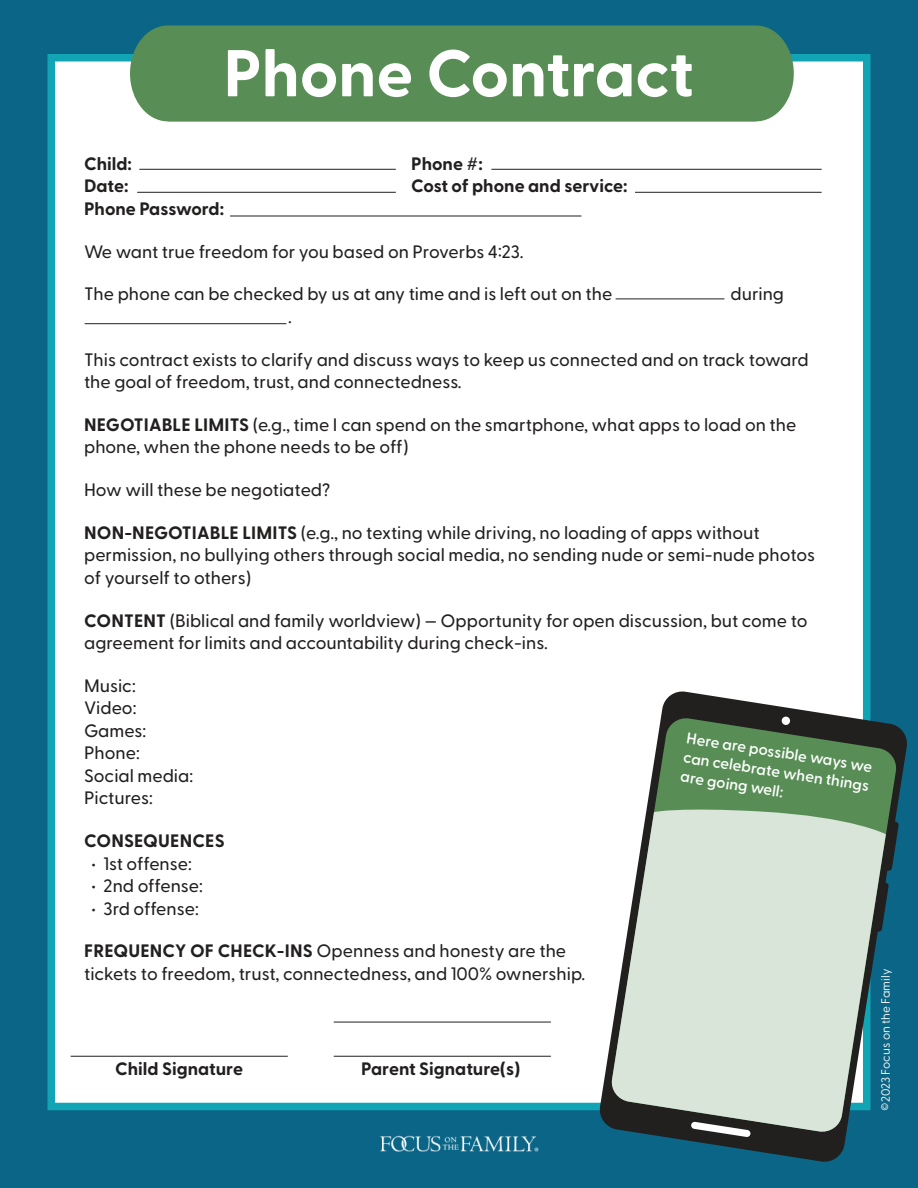
<style>
.page{position:relative;width:918px;height:1188px;background:#0a6586}
.page>*{position:absolute;margin:0;border:0;box-sizing:border-box;transform-origin:0 0}
.t1{font:700 66px "Greycliff CF";color:#fff}
.t2{font:500 18px/22.5px "Greycliff CF";color:#221f1f}
.t3{font:700 18px "Greycliff CF";color:#221f1f}
.t4{font:600 15.6px/19.5px "Greycliff CF";color:#fff;text-align:justify}
.t5{font:12px "Greycliff CF";color:#fff}
.s1{font-weight:700}
</style>
<div class="page">
<div style="left:47px;top:54px;width:824px;height:1057px;background:#fff"></div>
<div style="left:130px;top:26px;width:664px;height:96px;background:#588e56"></div>
<hr style="left:71px;top:1056px;width:217px;height:1px;background:#221f1f">
<hr style="left:334px;top:1056px;width:217px;height:1px;background:#221f1f">
<hr style="left:334px;top:1022px;width:217px;height:1px;background:#221f1f">
<hr style="left:137px;top:192px;width:259px;height:1px;background:#221f1f">
<hr style="left:139px;top:169px;width:257px;height:1px;background:#221f1f">
<hr style="left:491px;top:169px;width:331px;height:1px;background:#221f1f">
<hr style="left:635px;top:192px;width:187px;height:1px;background:#221f1f">
<hr style="left:616px;top:299px;width:108px;height:1px;background:#221f1f">
<hr style="left:85px;top:323px;width:201px;height:1px;background:#221f1f">
<hr style="left:230px;top:216px;width:351px;height:1px;background:#221f1f">
<svg style="left:598px;top:690px;width:309px;height:472px"></svg>
<svg style="left:611px;top:717px;width:287px;height:416px;background:#5d8669"></svg>
<svg style="left:610px;top:807px;width:276px;height:326px;background:#c0cfc7"></svg>
<div style="left:782px;top:717px;width:8px;height:8px;background:#fff;border-radius:50%"></div>
<svg style="left:691px;top:1122px;width:60px;height:15px"></svg>
<svg style="left:885px;top:821px;width:14px;height:50px"></svg>
<svg style="left:875px;top:882px;width:14px;height:50px"></svg>
<img style="left:380px;top:1135px;width:159px;height:17px">
<h1 class="t1" style="left:223px;top:44px;width:472px">Phone Contract</h1>
<p class="t3" style="left:84px;top:156px;width:49px">Child:</p>
<p class="t3" style="left:411px;top:156px;width:73px">Phone #:</p>
<p class="t3" style="left:84px;top:178px;width:46px">Date:</p>
<p class="t3" style="left:411px;top:178px;width:218px">Cost of phone and service:</p>
<p class="t3" style="left:84px;top:201px;width:142px">Phone Password:</p>
<p class="t2" style="left:84px;top:241px;width:441px">We want true freedom for you based on Proverbs 4:23.</p>
<p class="t2" style="left:84px;top:284px;width:530px">The phone can be checked by us at any time and is left out on the</p>
<p class="t2" style="left:731px;top:284px;width:55px">during</p>
<p class="t2" style="left:288px;top:306px;width:5px">.</p>
<p class="t2" style="left:84px;top:349px;width:726px">This contract exists to clarify and discuss ways to keep us connected and on track toward the goal of freedom, trust, and connectedness.</p>
<p class="t2" style="left:84px;top:414px;width:714px"><span class="s1">NEGOTIABLE LIMITS</span> (e.g., time I can spend on the smartphone, what apps to load on the phone, when the phone needs to be off)</p>
<p class="t2" style="left:84px;top:480px;width:248px">How will these be negotiated?</p>
<p class="t2" style="left:84px;top:522px;width:732px"><span class="s1">NON-NEGOTIABLE LIMITS</span> (e.g., no texting while driving, no loading of apps without permission, no bullying others through social media, no sending nude or semi-nude photos of yourself to others)</p>
<p class="t2" style="left:84px;top:610px;width:725px"><span class="s1">CONTENT</span> (Biblical and family worldview) — Opportunity for open discussion, but come to agreement for limits and accountability during check-ins.</p>
<p class="t2" style="left:84px;top:675px;width:111px">Music:<br>Video:<br>Games:<br>Phone:<br>Social media:<br>Pictures:</p>
<p class="t3" style="left:84px;top:833px;width:142px">CONSEQUENCES</p>
<p class="t2" style="left:91px;top:853px;width:102px">• 1st offense:</p>
<p class="t2" style="left:91px;top:876px;width:113px">• 2nd offense:</p>
<p class="t2" style="left:91px;top:898px;width:109px">• 3rd offense:</p>
<p class="t2" style="left:84px;top:941px;width:503px"><span class="s1">FREQUENCY OF CHECK-INS</span> Openness and honesty are the tickets to freedom, trust, connectedness, and 100% ownership.</p>
<p class="t4" style="left:688px;top:729px;width:189px;rotate:9deg">Here are possible ways we can celebrate when things are going well:</p>
<p class="t3" style="left:115px;top:1061px;width:129px">Child Signature</p>
<p class="t3" style="left:361px;top:1061px;width:161px">Parent Signature(s)</p>
<p class="t5" style="left:880px;top:1111px;width:143px;rotate:-90deg">©2023 Focus on the Family</p>
</div>
